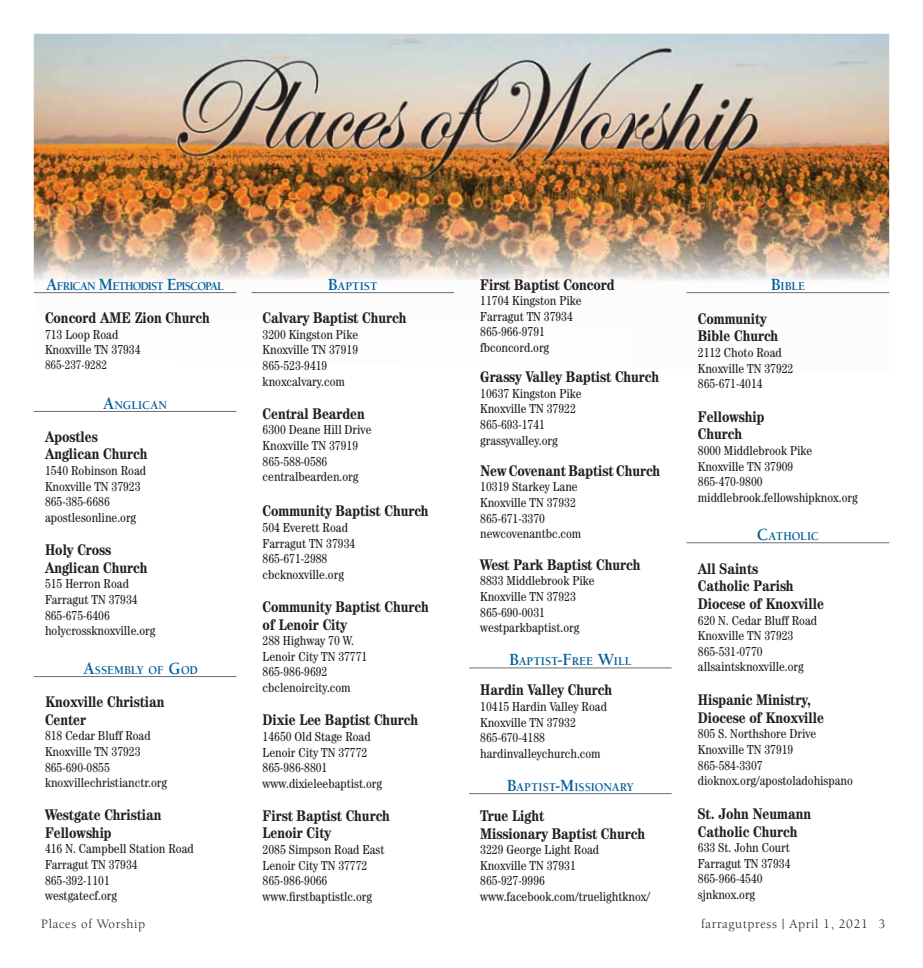
<style>
.page{position:relative;width:923px;height:968px;background:#fff}
.page>*{position:absolute;margin:0;border:0;box-sizing:border-box;transform-origin:0 0}
.t1{font:700 condensed 15.5px/17.5px "Century";color:#231f20}
.t2{font:13.12px "Berkeley";letter-spacing:.05em;color:#231f20}
.t3{font:condensed 13px/15.6px "Century";color:#231f20}
.t4{font:condensed 12.5px "Century";color:#231f20}
.t5{font:700 12.25px "Berkeley";letter-spacing:-.01em;color:#005e9a;scale:.95 1}
.t6{font:700 12.25px "Berkeley";letter-spacing:-.07em;color:#005e9a;scale:.95 1}
.s1{font-size:17.5px}
</style>
<div class="page">
<img style="left:34px;top:34px;width:296px;height:260px">
<img style="left:330px;top:34px;width:300px;height:260px">
<img style="left:630px;top:34px;width:259px;height:260px">
<hr style="left:34px;top:292px;width:202px;height:1px;background:#6d6e70">
<hr style="left:34px;top:411px;width:202px;height:1px;background:#6d6e70">
<hr style="left:34px;top:676px;width:202px;height:1px;background:#6d6e70">
<hr style="left:251px;top:292px;width:203px;height:1px;background:#6d6e70">
<hr style="left:469px;top:667px;width:202px;height:1px;background:#6d6e70">
<hr style="left:469px;top:793px;width:202px;height:1px;background:#6d6e70">
<hr style="left:686px;top:292px;width:203px;height:1px;background:#6d6e70">
<hr style="left:686px;top:542px;width:203px;height:1px;background:#6d6e70">
<p class="t6" style="left:46px;top:282px;width:188px"><span class="s1">A</span>FRICAN <span class="s1">M</span>ETHODIST <span class="s1">E</span>PISCOPAL</p>
<p class="t1" style="left:45px;top:311px;width:166px">Concord AME Zion Church</p>
<p class="t3" style="left:45px;top:328px;width:97px">713 Loop Road<br>Knoxville TN 37934</p>
<p class="t4" style="left:45px;top:360px;width:63px">865-237-9282</p>
<p class="t5" style="left:103px;top:401px;width:69px"><span class="s1">A</span>NGLICAN</p>
<p class="t1" style="left:45px;top:429px;width:104px">Apostles<br>Anglican Church</p>
<p class="t3" style="left:45px;top:464px;width:103px">1540 Robinson Road<br>Knoxville TN 37923<br>865-385-6686 apostlesonline.org</p>
<p class="t1" style="left:45px;top:542px;width:104px">Holy Cross<br>Anglican Church</p>
<p class="t3" style="left:45px;top:577px;width:112px">515 Herron Road<br>Farragut TN 37934<br>865-675-6406 holycrossknoxville.org</p>
<p class="t5" style="left:83px;top:666px;width:122px"><span class="s1">A</span>SSEMBLY OF <span class="s1">G</span>OD</p>
<p class="t1" style="left:45px;top:694px;width:121px">Knoxville Christian<br>Center</p>
<p class="t3" style="left:45px;top:729px;width:123px">818 Cedar Bluff Road<br>Knoxville TN 37923<br>865-690-0855 knoxvillechristianctr.org</p>
<p class="t1" style="left:45px;top:807px;width:118px">Westgate Christian<br>Fellowship</p>
<p class="t3" style="left:45px;top:842px;width:150px">416 N. Campbell Station Road<br>Farragut TN 37934<br>865-392-1101<br>westgatecf.org</p>
<p class="t5" style="left:328px;top:282px;width:53px"><span class="s1">B</span>APTIST</p>
<p class="t1" style="left:262px;top:311px;width:145px">Calvary Baptist Church</p>
<p class="t3" style="left:262px;top:328px;width:97px">3200 Kingston Pike<br>Knoxville TN 37919<br>865-523-9419 knoxcalvary.com</p>
<p class="t1" style="left:262px;top:406px;width:104px">Central Bearden</p>
<p class="t3" style="left:262px;top:423px;width:110px">6300 Deane Hill Drive<br>Knoxville TN 37919<br>865-588-0586 centralbearden.org</p>
<p class="t1" style="left:262px;top:504px;width:167px">Community Baptist Church</p>
<p class="t3" style="left:262px;top:521px;width:94px">504 Everett Road<br>Farragut TN 37934<br>865-671-2988 cbcknoxville.org</p>
<p class="t1" style="left:262px;top:599px;width:168px">Community Baptist Church of Lenoir City</p>
<p class="t3" style="left:262px;top:634px;width:106px">288 Highway 70 W.<br>Lenoir City TN 37771<br>865-986-9692 cbclenoircity.com</p>
<p class="t1" style="left:262px;top:712px;width:157px">Dixie Lee Baptist Church</p>
<p class="t3" style="left:262px;top:730px;width:121px">14650 Old Stage Road<br>Lenoir City TN 37772<br>865-986-8801 www.dixieleebaptist.org</p>
<p class="t1" style="left:262px;top:808px;width:129px">First Baptist Church<br>Lenoir City</p>
<p class="t3" style="left:262px;top:843px;width:123px">2085 Simpson Road East<br>Lenoir City TN 37772<br>865-986-9066 www.firstbaptistlc.org</p>
<p class="t1" style="left:480px;top:277px;width:136px">First Baptist Concord</p>
<p class="t3" style="left:480px;top:294px;width:103px">11704 Kingston Pike<br>Farragut TN 37934<br>865-966-9791 fbconcord.org</p>
<p class="t1" style="left:480px;top:369px;width:180px">Grassy Valley Baptist Church</p>
<p class="t3" style="left:480px;top:387px;width:103px">10637 Kingston Pike<br>Knoxville TN 37922<br>865-693-1741 grassyvalley.org</p>
<p class="t1" style="left:480px;top:463px;width:182px">New Covenant Baptist Church</p>
<p class="t3" style="left:480px;top:480px;width:103px">10319 Starkey Lane<br>Knoxville TN 37932<br>865-671-3370 newcovenantbc.com</p>
<p class="t1" style="left:480px;top:557px;width:162px">West Park Baptist Church</p>
<p class="t3" style="left:480px;top:574px;width:116px">8833 Middlebrook Pike<br>Knoxville TN 37923<br>865-690-0031 westparkbaptist.org</p>
<p class="t5" style="left:509px;top:657px;width:130px"><span class="s1">B</span>APTIST<span class="s1">-F</span>REE <span class="s1">W</span>ILL</p>
<p class="t1" style="left:480px;top:683px;width:133px">Hardin Valley Church</p>
<p class="t3" style="left:480px;top:700px;width:128px">10415 Hardin Valley Road<br>Knoxville TN 37932<br>865-670-4188 hardinvalleychurch.com</p>
<p class="t5" style="left:506px;top:783px;width:135px"><span class="s1">B</span>APTIST<span class="s1">-M</span>ISSIONARY</p>
<p class="t1" style="left:480px;top:808px;width:166px">True Light<br>Missionary Baptist Church</p>
<p class="t3" style="left:480px;top:843px;width:171px">3229 George Light Road<br>Knoxville TN 37931<br>865-927-9996 www.facebook.com/truelightknox/</p>
<p class="t5" style="left:770px;top:282px;width:38px"><span class="s1">B</span>IBLE</p>
<p class="t1" style="left:698px;top:311px;width:82px">Community<br>Bible Church</p>
<p class="t3" style="left:698px;top:346px;width:97px">2112 Choto Road<br>Knoxville TN 37922<br>865-671-4014</p>
<p class="t1" style="left:698px;top:409px;width:68px">Fellowship<br>Church</p>
<p class="t3" style="left:698px;top:444px;width:161px">8000 Middlebrook Pike<br>Knoxville TN 37909<br>865-470-9800 middlebrook.fellowshipknox.org</p>
<p class="t5" style="left:756px;top:532px;width:67px"><span class="s1">C</span>ATHOLIC</p>
<p class="t1" style="left:698px;top:561px;width:128px">All Saints<br>Catholic Parish<br>Diocese of Knoxville</p>
<p class="t3" style="left:698px;top:613px;width:121px">620 N. Cedar Bluff Road<br>Knoxville TN 37923<br>865-531-0770 allsaintsknoxville.org</p>
<p class="t1" style="left:698px;top:692px;width:128px">Hispanic Ministry,<br>Diocese of Knoxville</p>
<p class="t3" style="left:698px;top:727px;width:156px">805 S. Northshore Drive<br>Knoxville TN 37919<br>865-584-3307 dioknox.org/apostoladohispano</p>
<p class="t1" style="left:698px;top:806px;width:115px">St. John Neumann<br>Catholic Church</p>
<p class="t3" style="left:698px;top:841px;width:94px">633 St. John Court<br>Farragut TN 37934<br>865-966-4540 sjnknox.org</p>
<p class="t2" style="left:41px;top:918px;width:106px">Places of Worship</p>
<p class="t2" style="left:701px;top:918px;width:186px">farragutpress | April 1, 2021 3</p>
</div>
